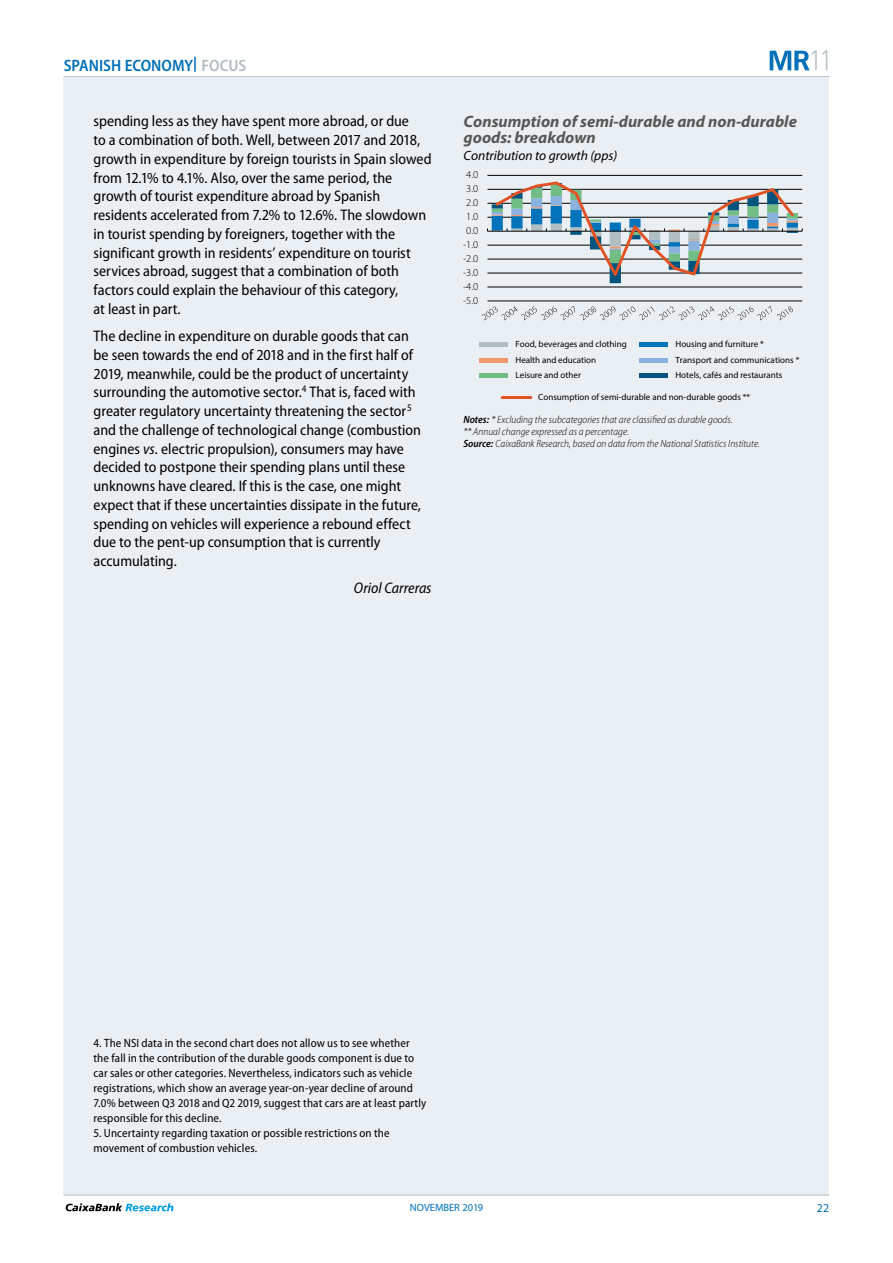
<style>
.page{position:relative;width:893px;height:1263px;background:#fff}
.page>*{position:absolute;margin:0;border:0;box-sizing:border-box;transform-origin:0 0}
.t1{font:300 27.6px "DIN Pro";color:#b2bdc2}
.t2{font:italic 700 16.5px/16.5px "Myriad Pro";color:#575756}
.t3{font:600 semi-condensed 16.5px "Myriad Pro";color:#0070ba}
.t4{font:semi-condensed 15.3px/18.8px "Myriad Pro";color:#000}
.t5{font:italic semi-condensed 15.3px "Myriad Pro";letter-spacing:-.005em;color:#000}
.t6{font:italic 13.5px "Myriad Pro";color:#000}
.t7{font:semi-condensed 12px/15px "Myriad Pro";letter-spacing:.01em;color:#000}
.t8{font:12px "Myriad Pro";color:#0070ba}
.t9{font:italic 300 semi-condensed 10.5px/11.9px "Myriad Pro";color:#000}
.t10{font:300 10.5px "Myriad Pro";color:#000}
.t11{font:10.5px "Myriad Pro";color:#0070ba}
.t12{font:9px "Myriad Pro";color:#000}
.s1{color:#b2bdc2}
.s2{font-style:italic}
.s3{font-weight:600}
</style>
<div class="page">
<hr style="left:64px;top:76px;width:765px;height:1px;background:#b2bdc2">
<div style="left:64px;top:77px;width:765px;height:1118px;background:#e9eff3"></div>
<hr style="left:64px;top:1195px;width:765px;height:1px;background:#b2bdc2">
<svg style="left:66px;top:1203px;width:107px;height:8px"></svg>
<svg style="left:770px;top:51px;width:40px;height:19px"></svg>
<hr style="left:487px;top:301px;width:315px;height:1px;background:#000">
<hr style="left:487px;top:287px;width:315px;height:1px;background:#000">
<hr style="left:487px;top:175px;width:315px;height:1px;background:#000">
<svg style="left:487px;top:181px;width:316px;height:102px"></svg>
<svg style="left:482px;top:306px;width:311px;height:14px"></svg>
<hr style="left:479px;top:342px;width:29px;height:4px;background:#b2bec2">
<hr style="left:639px;top:342px;width:29px;height:4px;background:#0073bb">
<hr style="left:479px;top:358px;width:29px;height:4px;background:#f3986b">
<hr style="left:639px;top:358px;width:29px;height:4px;background:#8bb2df">
<div style="left:479px;top:373px;width:29px;height:5px;background:#72bd86"></div>
<div style="left:639px;top:373px;width:29px;height:5px;background:#00547e"></div>
<hr style="left:502px;top:396px;width:29px;height:3px;background:#e15224">
<p class="t3" style="left:64px;top:56px;width:184px">SPANISH ECONOMY<sup>|</sup> <span class="s1">FOCUS</span></p>
<p class="t4" style="left:94px;top:112px;width:339px">spending less as they have spent more abroad, or due<br>to a combination of both. Well, between 2017 and 2018, growth in expenditure by foreign tourists in Spain slowed from 12.1% to 4.1%. Also, over the same period, the growth of tourist expenditure abroad by Spanish residents accelerated from 7.2% to 12.6%. The slowdown in tourist spending by foreigners, together with the significant growth in residents’ expenditure on tourist services abroad, suggest that a combination of both factors could explain the behaviour of this category,<br>at least in part.</p>
<p class="t4" style="left:94px;top:327px;width:329px">The decline in expenditure on durable goods that can be seen towards the end of 2018 and in the first half of 2019, meanwhile, could be the product of uncertainty surrounding the automotive sector.<sup>4</sup> That is, faced with greater regulatory uncertainty threatening the sector<sup>5 </sup>and the challenge of technological change (combustion engines <span class="s2">vs.</span> electric propulsion), consumers may have decided to postpone their spending plans until these unknowns have cleared. If this is the case, one might expect that if these uncertainties dissipate in the future, spending on vehicles will experience a rebound effect due to the pent-up consumption that is currently accumulating.</p>
<p class="t5" style="left:354px;top:580px;width:79px">Oriol Carreras</p>
<h1 class="t1" style="left:808px;top:39px;width:26px">11</h1>
<p class="t2" style="left:464px;top:113px;width:335px">Consumption of semi-durable and non-durable goods: breakdown</p>
<p class="t6" style="left:464px;top:147px;width:155px">Contribution to growth (pps)</p>
<p class="t10" style="left:466px;top:169px;width:14px">4.0</p>
<p class="t10" style="left:466px;top:183px;width:14px">3.0</p>
<p class="t10" style="left:466px;top:197px;width:14px">2.0</p>
<p class="t10" style="left:466px;top:211px;width:14px">1.0</p>
<p class="t10" style="left:466px;top:225px;width:14px">0.0</p>
<p class="t10" style="left:463px;top:239px;width:17px">-1.0</p>
<p class="t10" style="left:463px;top:253px;width:17px">-2.0</p>
<p class="t10" style="left:463px;top:267px;width:17px">-3.0</p>
<p class="t10" style="left:463px;top:281px;width:17px">-4.0</p>
<p class="t10" style="left:463px;top:295px;width:17px">-5.0</p>
<p class="t12" style="left:516px;top:338px;width:113px">Food, beverages and clothing</p>
<p class="t12" style="left:675px;top:338px;width:90px">Housing and furniture *</p>
<p class="t12" style="left:516px;top:354px;width:82px">Health and education</p>
<p class="t12" style="left:675px;top:354px;width:125px">Transport and communications *</p>
<p class="t12" style="left:516px;top:369px;width:67px">Leisure and other</p>
<p class="t12" style="left:675px;top:369px;width:108px">Hotels, cafés and restaurants</p>
<p class="t12" style="left:538px;top:391px;width:214px">Consumption of semi-durable and non-durable goods **</p>
<p class="t9" style="left:463px;top:414px;width:298px"><span class="s3">Notes:</span> * Excluding the subcategories that are classified as durable goods.<br>** Annual change expressed as a percentage.<br><span class="s3">Source:</span> CaixaBank Research, based on data from the National Statistics Institute.</p>
<p class="t7" style="left:94px;top:1036px;width:334px">4. The NSI data in the second chart does not allow us to see whether the fall in the contribution of the durable goods component is due to car sales or other categories. Nevertheless, indicators such as vehicle registrations, which show an average year-on-year decline of around 7.0% between Q3 2018 and Q2 2019, suggest that cars are at least partly responsible for this decline.</p>
<p class="t7" style="left:94px;top:1126px;width:298px">5. Uncertainty regarding taxation or possible restrictions on the movement of combustion vehicles.</p>
<p class="t11" style="left:410px;top:1201px;width:75px">NOVEMBER 2019</p>
<p class="t8" style="left:817px;top:1201px;width:14px">22</p>
</div>
